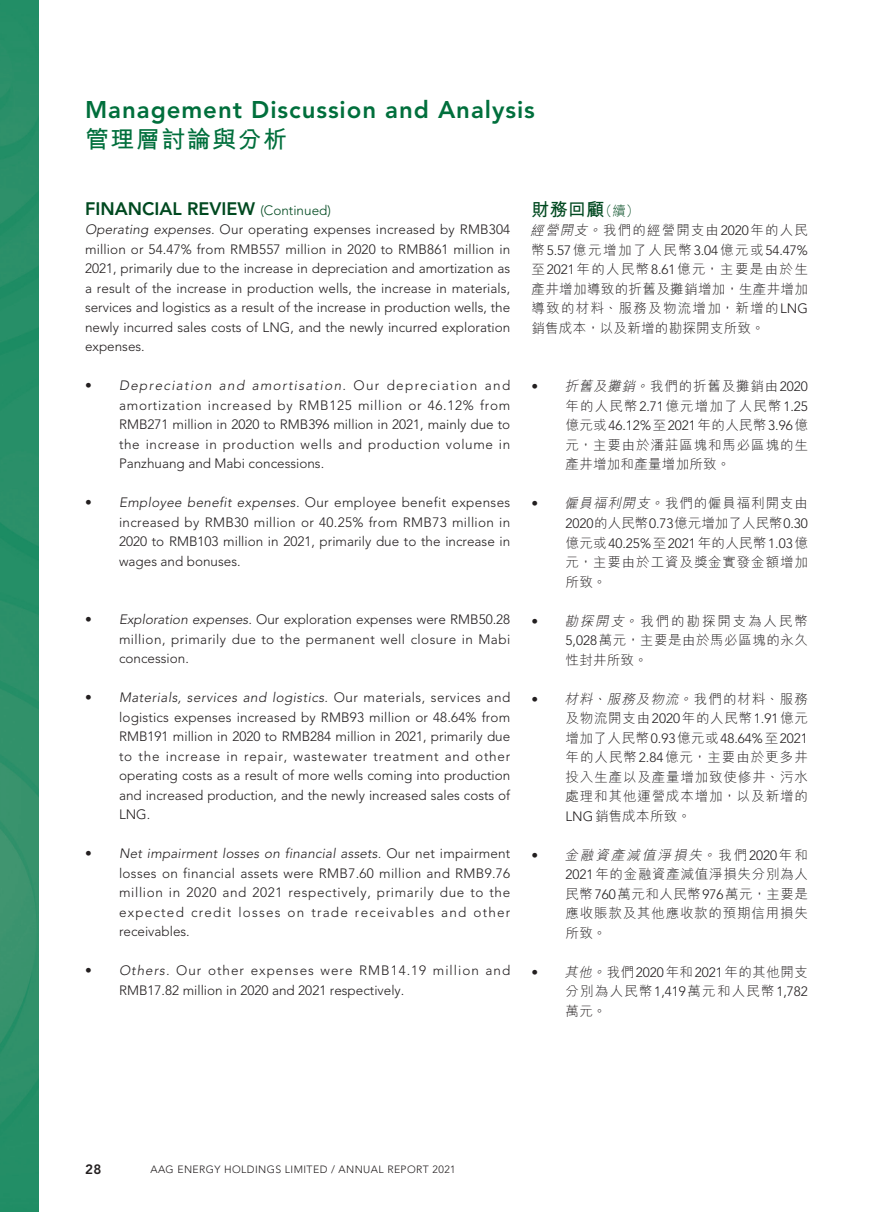
<style>
.page{position:relative;width:893px;height:1212px;background:#fff}
.page>*{position:absolute;margin:0;border:0;box-sizing:border-box;transform-origin:0 0}
.t1{font:800 24px "Avenir LT Std";letter-spacing:.04em;color:#006f3c}
.t2{font:24px "M Hei HK Bold E Ten B5 H";letter-spacing:.06em;color:#006f3c}
.t3{font:800 18px "Avenir LT Std";color:#004920}
.t4{font:18px "M Hei HK Bold E Ten B5 H";color:#004920}
.t5{font:300 13.5px/19.5px "Avenir LT Std";color:#231f20;text-align:justify}
.t6{font:13.5px/19.5px "M Hei HK Light E Ten B5 H";letter-spacing:.06em;color:#231f20;text-align:justify}
.t7{font:13.5px/19.5px "M Hei HK Light E Ten B5 H";letter-spacing:.085em;color:#231f20;text-align:right}
.t8{font:800 13.5px "Avenir LT Std";color:#231f20}
.t9{font:300 10.5px "Avenir LT Std";letter-spacing:.04em;color:#231f20}
.s1{font-weight:300;font-size:13.5px}
.s2{font-style:italic}
.s3{font-family:"M Hei HK Light E Ten B5 H";font-size:13.5px}
.s4{font-family:"Avenir LT Std";font-weight:300}
.s5{font-family:"M Hei HK Light E Ten B5 H";font-weight:400}
</style>
<div class="page">
<img style="left:0;top:0;width:38px;height:1212px">
<h1 class="t1" style="left:85px;top:99px;width:451px">Management Discussion and Analysis</h1>
<h1 class="t2" style="left:85px;top:130px;width:204px">管理層討論與分析</h1>
<h2 class="t3" style="left:85px;top:201px;width:247px">FINANCIAL REVIEW <span class="s1">(Continued)</span></h2>
<p class="t5" style="left:85px;top:221px;width:427px"><span class="s2">Operating expenses.</span> Our operating expenses increased by RMB304 million or 54.47% from RMB557 million in 2020 to RMB861 million in 2021, primarily due to the increase in depreciation and amortization as a result of the increase in production wells, the increase in materials, services and logistics as a result of the increase in production wells, the newly incurred sales costs of LNG, and the newly incurred exploration expenses.</p>
<p class="t5" style="left:119px;top:377px;width:393px;text-indent:-34px">• <span class="s2">Depreciation and amortisation.</span> Our depreciation and amortization increased by RMB125 million or 46.12% from RMB271 million in 2020 to RMB396 million in 2021, mainly due to the increase in production wells and production volume in Panzhuang and Mabi concessions.</p>
<p class="t5" style="left:119px;top:494px;width:393px;text-indent:-34px">• <span class="s2">Employee benefit expenses.</span> Our employee benefit expenses increased by RMB30 million or 40.25% from RMB73 million in 2020 to RMB103 million in 2021, primarily due to the increase in wages and bonuses.</p>
<p class="t5" style="left:119px;top:611px;width:393px;text-indent:-34px">• <span class="s2">Exploration expenses.</span> Our exploration expenses were RMB50.28 million, primarily due to the permanent well closure in Mabi concession.</p>
<p class="t5" style="left:119px;top:689px;width:393px;text-indent:-34px">• <span class="s2">Materials, services and logistics.</span> Our materials, services and logistics expenses increased by RMB93 million or 48.64% from RMB191 million in 2020 to RMB284 million in 2021, primarily due to the increase in repair, wastewater treatment and other operating costs as a result of more wells coming into production and increased production, and the newly increased sales costs of LNG.</p>
<p class="t5" style="left:119px;top:845px;width:393px;text-indent:-34px">• <span class="s2">Net impairment losses on financial assets.</span> Our net impairment losses on financial assets were RMB7.60 million and RMB9.76 million in 2020 and 2021 respectively, primarily due to the expected credit losses on trade receivables and other receivables.</p>
<p class="t5" style="left:119px;top:962px;width:393px;text-indent:-34px">• <span class="s2">Others.</span> Our other expenses were RMB14.19 million and<br>RMB17.82 million in 2020 and 2021 respectively.</p>
<h2 class="t4" style="left:531px;top:202px;width:109px">財務回顧<span class="s3">（續）</span></h2>
<p class="t7" style="left:530px;top:222px;width:279px"><span class="s2">經營開支。</span>我們的經營開支由<span class="s4">2020</span>年的人民</p>
<p class="t5" style="left:531px;top:242px;width:278px"><span class="s5">幣</span>5.57<span class="s5">億元增加了人民幣</span>3.04<span class="s5">億元或</span>54.47%</p>
<p class="t6" style="left:531px;top:261px;width:278px">至<span class="s4">2021</span>年的人民幣<span class="s4">8.61</span>億元，主要是由於生產井增加導致的折舊及攤銷增加，生產井增加導致的材料、服務及物流增加，新增的<span class="s4">LNG</span>銷售成本，以及新增的勘探開支所致。</p>
<p class="t7" style="left:531px;top:378px;width:278px"><span class="s4">•</span> <span class="s2">折舊及攤銷。</span>我們的折舊及攤銷由<span class="s4">2020</span>年的人民幣<span class="s4">2.71</span>億元增加了人民幣<span class="s4">1.25</span></p>
<p class="t5" style="left:566px;top:417px;width:244px"><span class="s5">億元或</span>46.12%<span class="s5">至</span>2021<span class="s5">年的人民幣</span>3.96<span class="s5">億</span></p>
<p class="t6" style="left:566px;top:437px;width:244px">元，主要由於潘莊區塊和馬必區塊的生產井增加和產量增加所致。</p>
<p class="t6" style="left:531px;top:495px;width:278px"><span class="s4">•</span> <span class="s2">僱員福利開支。</span>我們的僱員福利開支由</p>
<p class="t5" style="left:566px;top:515px;width:244px">2020<span class="s5">的人民幣</span>0.73<span class="s5">億元增加了人民幣</span>0.30<span class="s5">億元或</span>40.25%<span class="s5">至</span>2021<span class="s5">年的人民幣</span>1.03<span class="s5">億</span></p>
<p class="t6" style="left:566px;top:554px;width:244px">元，主要由於工資及獎金實發金額增加所致。</p>
<p class="t6" style="left:566px;top:612px;width:244px;text-indent:-34px"><span class="s4">•</span> <span class="s2">勘探開支。</span>我們的勘探開支為人民幣<span class="s4">5,028</span>萬元，主要是由於馬必區塊的永久性封井所致。</p>
<p class="t6" style="left:531px;top:690px;width:278px;text-align:right"><span class="s4">•</span> <span class="s2">材料、服務及物流。</span>我們的材料、服務及物流開支由<span class="s4">2020</span>年的人民幣<span class="s4">1.91</span>億元</p>
<p class="t5" style="left:566px;top:729px;width:244px"><span class="s5">增加了人民幣</span>0.93<span class="s5">億元或</span>48.64%<span class="s5">至</span>2021</p>
<p class="t6" style="left:566px;top:749px;width:244px">年的人民幣<span class="s4">2.84</span>億元，主要由於更多井投入生產以及產量增加致使修井、污水處理和其他運營成本增加，以及新增的<span class="s4">LNG</span>銷售成本所致。</p>
<p class="t6" style="left:566px;top:846px;width:244px;text-indent:-34px"><span class="s4">•</span> <span class="s2">金融資產減值淨損失。</span>我們 <span class="s4">2020</span> 年和<span class="s4">2021</span>年的金融資產減值淨損失分別為人民幣<span class="s4">760</span>萬元和人民幣<span class="s4">976</span>萬元，主要是應收賬款及其他應收款的預期信用損失所致。</p>
<p class="t6" style="left:566px;top:963px;width:244px;text-indent:-34px"><span class="s4">•</span> <span class="s2">其他。</span>我們<span class="s4">2020</span>年和<span class="s4">2021</span>年的其他開支分別為人民幣<span class="s4">1,419</span>萬元和人民幣<span class="s4">1,782</span>萬元。</p>
<p class="t8" style="left:85px;top:1163px;width:18px">28</p>
<p class="t9" style="left:150px;top:1165px;width:307px">AAG ENERGY HOLDINGS LIMITED / ANNUAL REPORT 2021</p>
</div>
